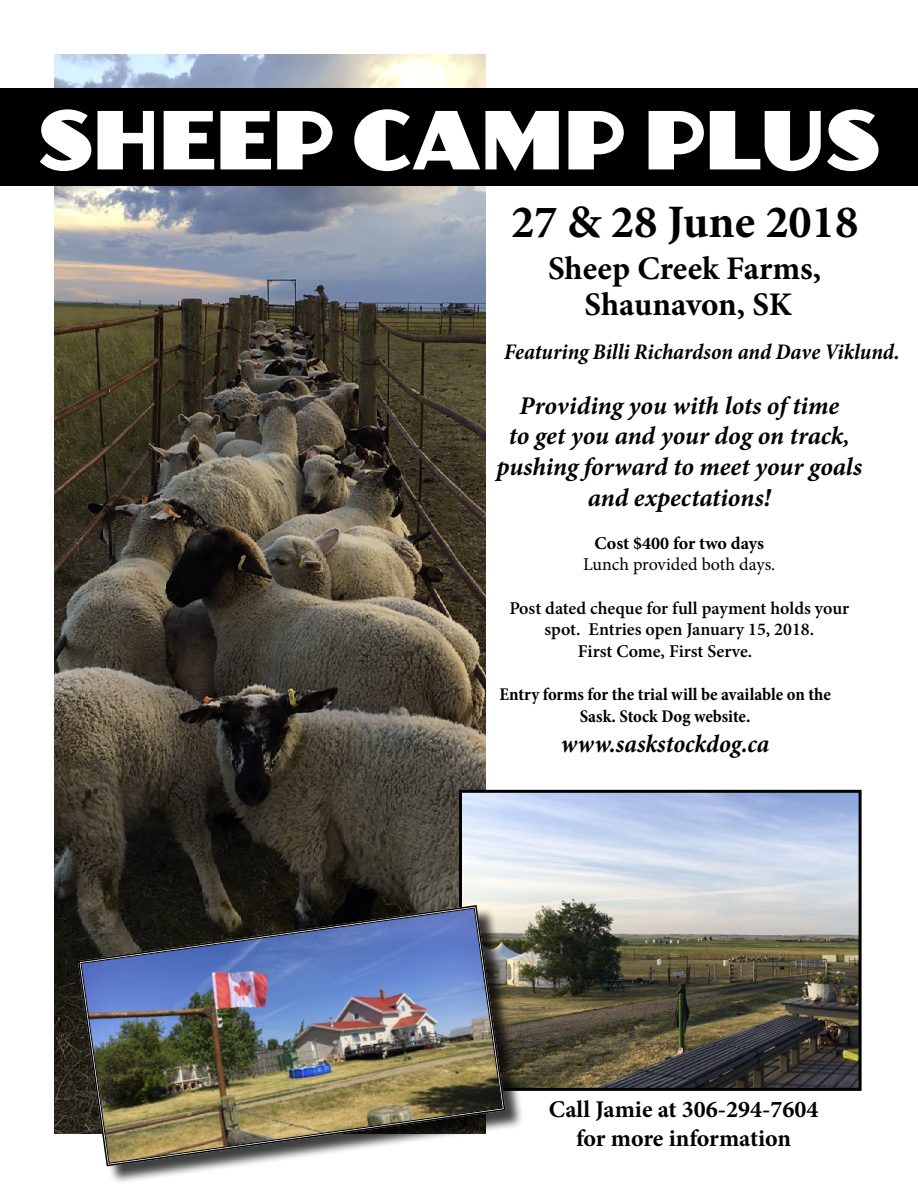
<style>
.page{position:relative;width:918px;height:1188px;background:#fff}
.page>*{position:absolute;margin:0;border:0;box-sizing:border-box;transform-origin:0 0}
.t1{font:78px "Anchor Jack";color:#fff}
.t2{font:700 46.5px "Minion Pro";color:#000}
.t3{font:700 33px/36px "Minion Pro";letter-spacing:-.005em;color:#000;text-align:center}
.t4{font:italic 700 25.5px/30.6px "Minion Pro";letter-spacing:-.005em;color:#000;text-align:center}
.t5{font:italic 700 condensed 25.5px "Minion Pro";color:#000}
.t6{font:700 24px/28.8px "Minion Pro";color:#000;text-align:center}
.t7{font:italic 700 condensed 22.5px "Minion Pro";letter-spacing:-.005em;color:#000}
.t8{font:600 18px "Minion Pro";color:#000}
.t9{font:700 condensed 18px/21.6px "Minion Pro";color:#000;text-align:center}
.t10{font:18px "Minion Pro";color:#000}
.t11{font:700 18px "Minion Pro";letter-spacing:-.005em;color:#000}
</style>
<div class="page">
<img style="left:54px;top:54px;width:432px;height:1080px">
<img style="left:463px;top:794px;width:395px;height:293px">
<div style="left:459px;top:790px;width:403px;height:301px;border:3px solid #000"></div>
<div style="left:81px;top:908px;width:443px;height:277px;background:#000;opacity:.75"></div>
<svg style="left:77px;top:904px;width:429px;height:263px"></svg>
<img style="left:80px;top:908px;width:423px;height:256px">
<div style="left:0;top:89px;width:918px;height:97px;background:#000"></div>
<h1 class="t1" style="left:38px;top:89px;width:843px">SHEEP CAMP PLUS</h1>
<h2 class="t2" style="left:511px;top:189px;width:349px">27 &amp; 28 June 2018</h2>
<p class="t3" style="left:548px;top:250px;width:275px">Sheep Creek Farms,<br>Shaunavon, SK</p>
<p class="t7" style="left:504px;top:336px;width:397px">Featuring Billi Richardson and Dave Viklund.</p>
<p class="t4" style="left:496px;top:390px;width:367px">Providing you with lots of time<br>to get you and your dog on track, pushing forward to meet your goals and expectations!</p>
<p class="t11" style="left:594px;top:530px;width:171px">Cost $400 for two days</p>
<p class="t10" style="left:583px;top:553px;width:194px">Lunch provided both days.</p>
<p class="t8" style="left:509px;top:595px;width:341px">Post dated cheque for full payment holds your</p>
<p class="t8" style="left:544px;top:617px;width:271px">spot. Entries open January 15, 2018.</p>
<p class="t8" style="left:578px;top:639px;width:176px">First Come, First Serve.</p>
<p class="t9" style="left:499px;top:683px;width:333px">Entry forms for the trial will be available on the<br>Sask. Stock Dog website.</p>
<p class="t5" style="left:561px;top:726px;width:210px">www.saskstockdog.ca</p>
<p class="t6" style="left:549px;top:1095px;width:271px">Call Jamie at 306-294-7604 for more information</p>
</div>
